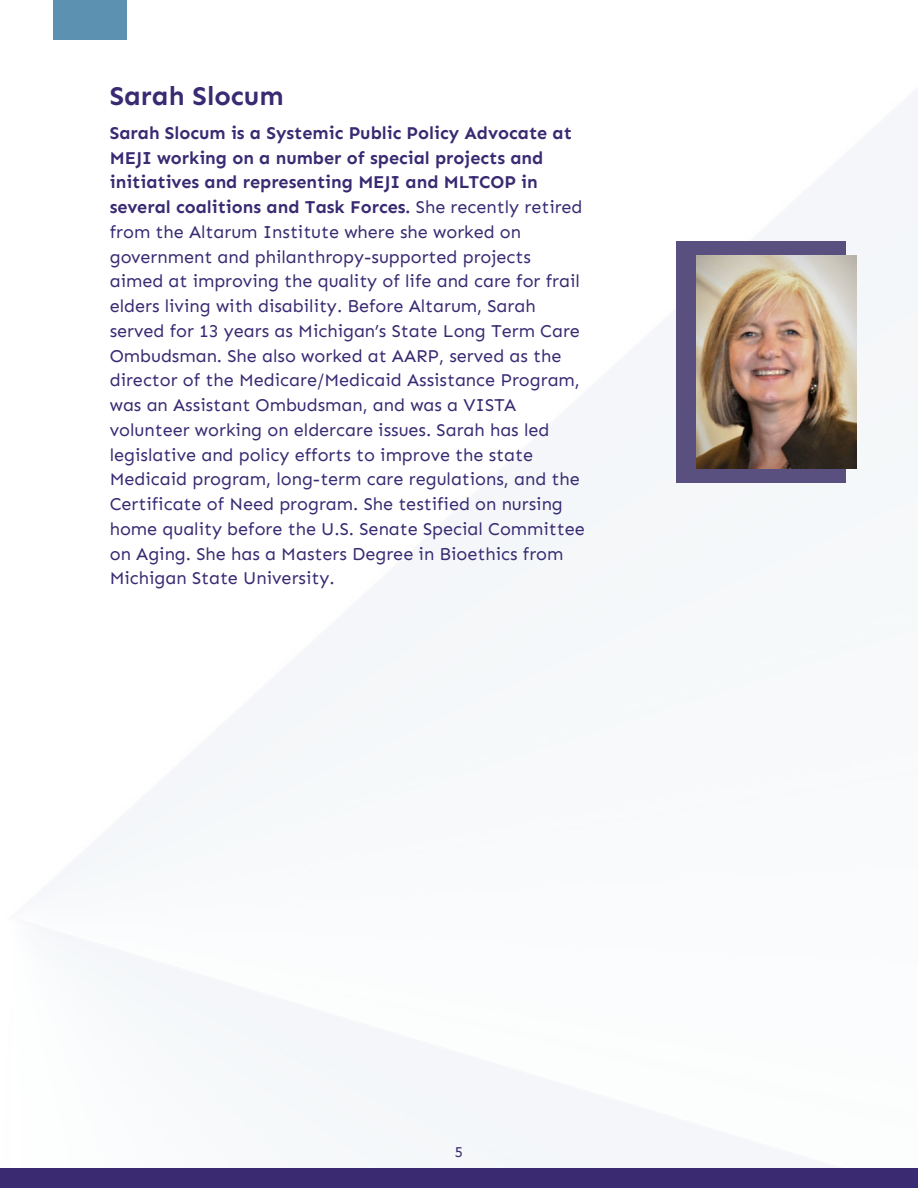
<style>
.page{position:relative;width:918px;height:1188px;background:#fff}
.page>*{position:absolute;margin:0;border:0;box-sizing:border-box;transform-origin:0 0}
.t1{font:700 27px "Sen";color:#392a72}
.t2{font:18px/24.8px "Sen";color:#392a72}
.t3{font:15px "Sen";color:#392a72}
.s1{font-weight:700}
</style>
<div class="page">
<img style="left:0;top:39px;width:918px;height:1130px">
<div style="left:677px;top:241px;width:169px;height:242px;background:#5a5080"></div>
<div style="left:53px;top:0;width:74px;height:39px;background:#5c91b2"></div>
<img style="left:697px;top:256px;width:160px;height:212px">
<div style="left:0;top:1169px;width:918px;height:19px;background:#392a72"></div>
<p class="t1" style="left:110px;top:80px;width:176px">Sarah Slocum</p>
<h1 class="t2" style="left:110px;top:120px;width:477px"><span class="s1">Sarah Slocum is a Systemic Public Policy Advocate at MEJI working on a number of special projects and initiatives and representing MEJI and MLTCOP in several coalitions and Task Forces.</span> She recently retired from the Altarum Institute where she worked on government and philanthropy-supported projects aimed at improving the quality of life and care for frail elders living with disability. Before Altarum, Sarah served for 13 years as Michigan’s State Long Term Care Ombudsman. She also worked at AARP, served as the director of the Medicare/Medicaid Assistance Program, was an Assistant Ombudsman, and was a VISTA volunteer working on eldercare issues. Sarah has led legislative and policy efforts to improve the state Medicaid program, long-term care regulations, and the Certificate of Need program. She testified on nursing home quality before the U.S. Senate Special Committee on Aging. She has a Masters Degree in Bioethics from Michigan State University.</h1>
<p class="t3" style="left:455px;top:1142px;width:10px">5</p>
</div>
